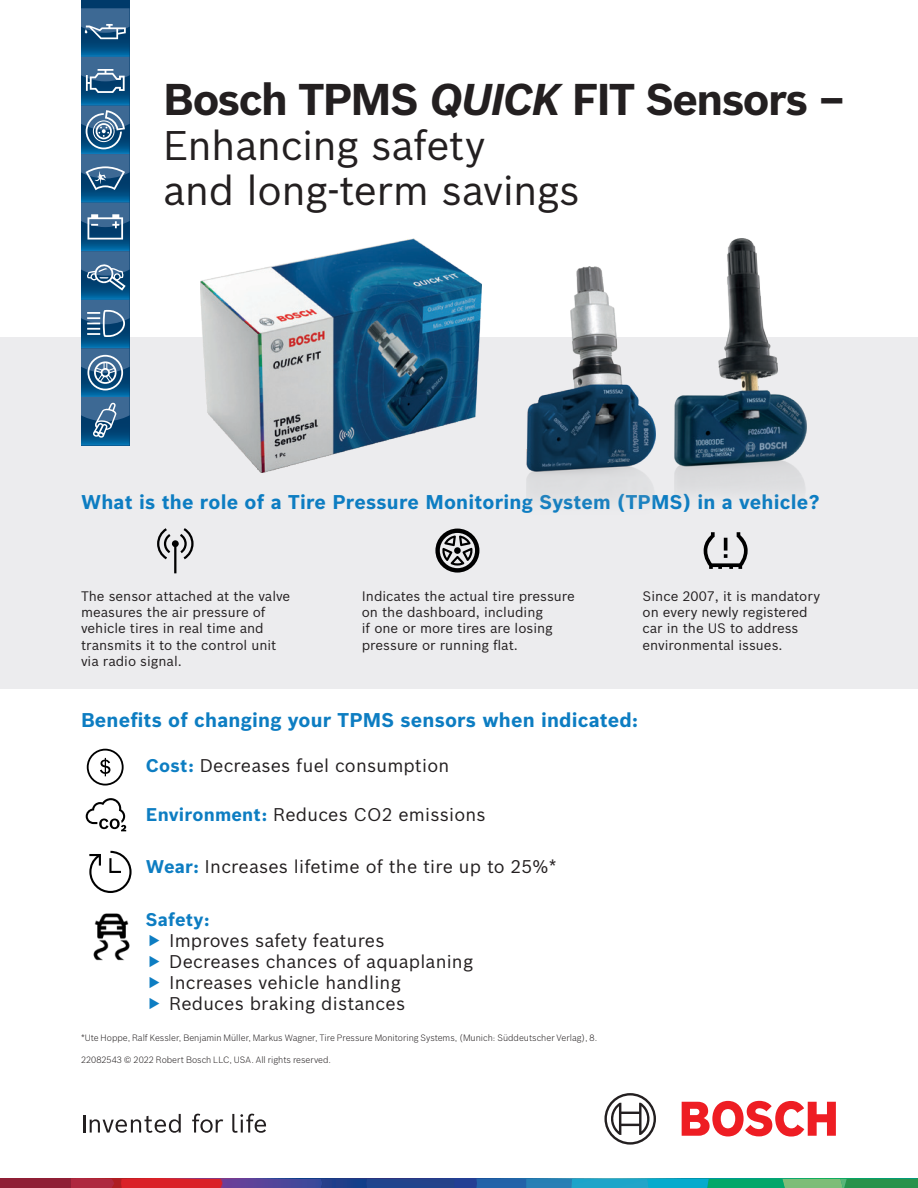
<style>
.page{position:relative;width:918px;height:1188px;background:#fff}
.page>*{position:absolute;margin:0;border:0;box-sizing:border-box;transform-origin:0 0}
.t1{font:700 43.5px "Bosch Sans";letter-spacing:-.035em;color:#231f20}
.t2{font:40.5px/45px "Bosch Sans";letter-spacing:-.015em;color:#231f20}
.t3{font:700 19.5px "Bosch Sans";letter-spacing:.01em;color:#0d7dc2}
.t4{font:18px "Bosch Sans";letter-spacing:.01em;color:#231f20}
.t5{font:700 18px "Bosch Sans";letter-spacing:.01em;color:#0d7dc2}
.t6{font:13.5px/16.2px "Bosch Sans";color:#231f20}
.t7{font:300 9px "Bosch Sans";color:#231f20}
.s1{font-style:italic}
.s2{font-weight:700;color:#0d7dc2}
</style>
<div class="page">
<div style="left:0;top:337px;width:918px;height:352px;background:#ececee"></div>
<div style="left:0;top:4px;width:873px;height:342px;background:#fff"></div>
<svg style="left:81px;top:8px;width:49px;height:438px;background:#366c96"></svg>
<svg style="left:87px;top:749px;width:37px;height:37px"></svg>
<svg style="left:86px;top:798px;width:40px;height:33px"></svg>
<img style="left:93px;top:913px;width:37px;height:48px">
<svg style="left:89px;top:851px;width:43px;height:42px"></svg>
<img style="left:201px;top:239px;width:281px;height:233px">
<svg style="left:157px;top:528px;width:37px;height:45px"></svg>
<svg style="left:435px;top:529px;width:44px;height:44px"></svg>
<svg style="left:704px;top:532px;width:44px;height:37px"></svg>
<img style="left:674px;top:239px;width:133px;height:255px">
<img style="left:527px;top:266px;width:129px;height:233px">
<div style="left:0;top:1179px;width:71px;height:9px;background:#8f1f35"></div>
<svg style="left:71px;top:1179px;width:847px;height:9px;background:#476a80"></svg>
<svg style="left:682px;top:1101px;width:154px;height:36px"></svg>
<svg style="left:604px;top:1093px;width:52px;height:52px"></svg>
<svg style="left:83px;top:1114px;width:98px;height:19px"></svg>
<svg style="left:192px;top:1114px;width:31px;height:19px"></svg>
<svg style="left:232px;top:1114px;width:34px;height:19px"></svg>
<p class="t1" style="left:163px;top:72px;width:683px">Bosch TPMS <span class="s1">QUICK</span> FIT Sensors –</p>
<p class="t2" style="left:163px;top:123px;width:418px">Enhancing safety<br>and long-term savings</p>
<p class="t3" style="left:81px;top:490px;width:740px">What is the role of a Tire Pressure Monitoring System (TPMS) in a vehicle?</p>
<p class="t6" style="left:81px;top:588px;width:211px">The sensor attached at the valve measures the air pressure of vehicle tires in real time and transmits it to the control unit via radio signal.</p>
<p class="t6" style="left:362px;top:588px;width:215px">Indicates the actual tire pressure on the dashboard, including<br>if one or more tires are losing pressure or running flat.</p>
<p class="t6" style="left:643px;top:588px;width:179px">Since 2007, it is mandatory on every newly registered car in the US to address environmental issues.</p>
<p class="t3" style="left:81px;top:708px;width:558px">Benefits of changing your TPMS sensors when indicated:</p>
<p class="t4" style="left:146px;top:754px;width:305px"><span class="s2">Cost:</span> Decreases fuel consumption</p>
<p class="t4" style="left:146px;top:803px;width:341px"><span class="s2">Environment:</span> Reduces CO2 emissions</p>
<p class="t4" style="left:146px;top:856px;width:413px"><span class="s2">Wear:</span> Increases lifetime of the tire up to 25%*</p>
<p class="t5" style="left:146px;top:909px;width:65px">Safety:</p>
<p class="t4" style="left:169px;top:930px;width:217px">Improves safety features</p>
<p class="t4" style="left:169px;top:951px;width:306px">Decreases chances of aquaplaning</p>
<p class="t4" style="left:169px;top:972px;width:233px">Increases vehicle handling</p>
<p class="t4" style="left:169px;top:993px;width:238px">Reduces braking distances</p>
<p class="t7" style="left:81px;top:1032px;width:518px">*Ute Hoppe, Ralf Kessler, Benjamin Müller, Markus Wagner, Tire Pressure Monitoring Systems, (Munich: Süddeutscher Verlag), 8.</p>
<p class="t7" style="left:81px;top:1055px;width:252px">22082543 © 2022 Robert Bosch LLC, USA. All rights reserved.</p>
</div>
